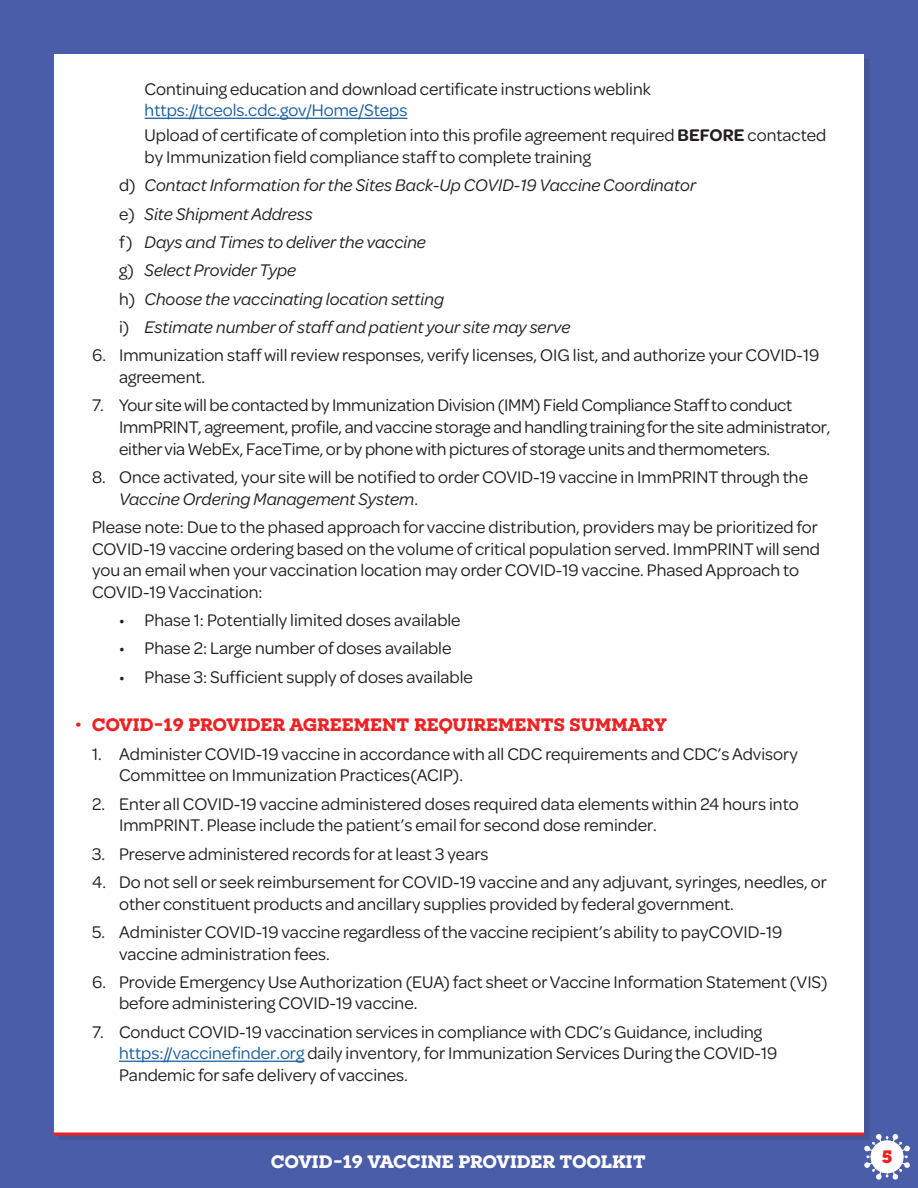
<style>
.page{position:relative;width:918px;height:1188px;background:#4a5da9}
.page>*{position:absolute;margin:0;border:0;box-sizing:border-box;transform-origin:0 0}
.t1{font:18px/21.6px "Omnes";color:#231f20}
.t2{font:italic 18px "Omnes";color:#231f20}
.t3{font:700 18px "Novecentoslabwide";color:#ee2123}
.t4{font:700 18px "Novecentoslabwide";color:#fff}
.t5{font:800 18px "Novecentoslabwide";color:#ee1f23}
.s1{color:#175d9e}
.s2{font-weight:600}
.s3{font-style:normal}
.s4{font-style:italic}
.s5{font-weight:700;color:#fff}
</style>
<div class="page">
<div style="left:54px;top:54px;width:810px;height:1080px;background:#fff"></div>
<svg style="left:54px;top:1132px;width:810px;height:4px;background:#da414c"></svg>
<svg style="left:864px;top:1134px;width:46px;height:46px"></svg>
<hr style="left:145px;top:118px;width:262px;height:1px;background:#175d9e">
<hr style="left:119px;top:1061px;width:185px;height:1px;background:#175d9e">
<p class="t1" style="left:145px;top:77px;width:508px">Continuing education and download certificate instructions weblink <span class="s1">https://tceols.cdc.gov/Home/Steps</span></p>
<p class="t1" style="left:145px;top:124px;width:683px">Upload of certificate of completion into this profile agreement required <span class="s2">BEFORE</span> contacted by Immunization field compliance staff to complete training</p>
<p class="t2" style="left:119px;top:174px;width:579px"><span class="s3">d)</span> Contact Information for the Sites Back-Up COVID-19 Vaccine Coordinator</p>
<p class="t2" style="left:119px;top:202px;width:195px"><span class="s3">e)</span> Site Shipment Address</p>
<p class="t2" style="left:119px;top:231px;width:308px"><span class="s3">f)</span> Days and Times to deliver the vaccine</p>
<p class="t2" style="left:119px;top:259px;width:179px"><span class="s3">g)</span> Select Provider Type</p>
<p class="t2" style="left:119px;top:287px;width:326px"><span class="s3">h)</span> Choose the vaccinating location setting</p>
<p class="t2" style="left:119px;top:316px;width:453px"><span class="s3">i)</span> Estimate number of staff and patient your site may serve</p>
<p class="t1" style="left:119px;top:344px;width:702px;text-indent:-27px">6. Immunization staff will review responses, verify licenses, OIG list, and authorize your COVID-19 agreement.</p>
<p class="t1" style="left:119px;top:394px;width:713px;text-indent:-27px">7. Your site will be contacted by Immunization Division (IMM) Field Compliance Staff to conduct<br>ImmPRINT, agreement, profile, and vaccine storage and handling training for the site administrator, either via WebEx, FaceTime, or by phone with pictures of storage units and thermometers.</p>
<p class="t1" style="left:119px;top:465px;width:690px;text-indent:-27px">8. Once activated, your site will be notified to order COVID-19 vaccine in ImmPRINT through the<br><span class="s4">Vaccine Ordering Management System</span>.</p>
<p class="t1" style="left:92px;top:515px;width:730px">Please note: Due to the phased approach for vaccine distribution, providers may be prioritized for COVID-19 vaccine ordering based on the volume of critical population served. ImmPRINT will send you an email when your vaccination location may order COVID-19 vaccine. Phased Approach to COVID-19 Vaccination:</p>
<p class="t1" style="left:119px;top:608px;width:343px">• Phase 1: Potentially limited doses available</p>
<p class="t1" style="left:119px;top:637px;width:334px">• Phase 2: Large number of doses available</p>
<p class="t1" style="left:119px;top:665px;width:355px">• Phase 3: Sufficient supply of doses available</p>
<p class="t3" style="left:76px;top:714px;width:593px">• COVID-19 PROVIDER AGREEMENT REQUIREMENTS SUMMARY</p>
<p class="t1" style="left:119px;top:742px;width:680px;text-indent:-27px">1. Administer COVID-19 vaccine in accordance with all CDC requirements and CDC’s Advisory<br>Committee on Immunization Practices(ACIP).</p>
<p class="t1" style="left:119px;top:792px;width:681px;text-indent:-27px">2. Enter all COVID-19 vaccine administered doses required data elements within 24 hours into<br>ImmPRINT. Please include the patient’s email for second dose reminder.</p>
<p class="t1" style="left:92px;top:842px;width:398px">3. Preserve administered records for at least 3 years</p>
<p class="t1" style="left:119px;top:870px;width:710px;text-indent:-27px">4. Do not sell or seek reimbursement for COVID-19 vaccine and any adjuvant, syringes, needles, or other constituent products and ancillary supplies provided by federal government.</p>
<p class="t1" style="left:119px;top:920px;width:665px;text-indent:-27px">5. Administer COVID-19 vaccine regardless of the vaccine recipient’s ability to payCOVID-19 vaccine administration fees.</p>
<p class="t1" style="left:119px;top:970px;width:710px;text-indent:-27px">6. Provide Emergency Use Authorization (EUA) fact sheet or Vaccine Information Statement (VIS) before administering COVID-19 vaccine.</p>
<p class="t1" style="left:119px;top:1020px;width:660px;text-indent:-27px">7. Conduct COVID-19 vaccination services in compliance with CDC’s Guidance, including <span class="s1">https://vaccinefinder.org</span> daily inventory, for Immunization Services During the COVID-19<br>Pandemic for safe delivery of vaccines.</p>
<p class="t4" style="left:271px;top:1151px;width:376px">COVID-19 VACCINE PROVIDER TOOLKIT</p>
<p class="t5" style="left:881px;top:1145px;width:13px">5<span class="s5">1</span></p>
</div>
